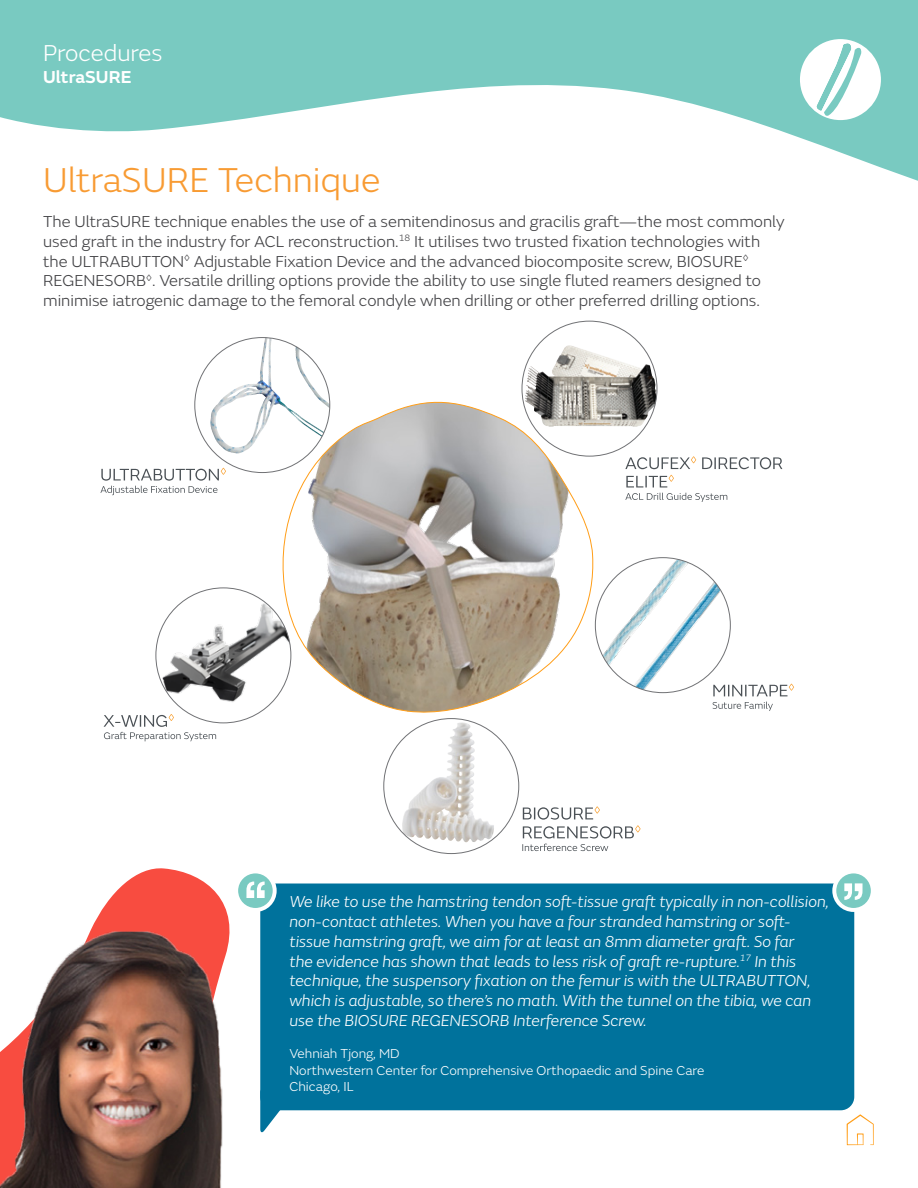
<style>
.page{position:relative;width:918px;height:1188px;background:#fff}
.page>*{position:absolute;margin:0;border:0;box-sizing:border-box;transform-origin:0 0}
.t1{font:300 36px "SN Emeric";color:#f89b33}
.Heading_16_19_2{font:300 24px "SN Emeric";color:#fff}
.Heading_16_19_2-2{font:600 18px "SN Emeric";color:#fff}
.Body_Text_11_13_2{font:300 16.5px/19.8px "SN Emeric";color:#404043}
.t2{font:italic 300 16.5px/19.8px "SN Emeric";color:#fff}
.t3{font:300 13.5px "SN Emeric";color:#fff}
</style>
<div class="page">
<svg style="left:0;top:0;width:918px;height:181px;fill:#79cac1"></svg>
<svg style="left:106px;top:868px;width:118px;height:36px;fill:#f84c40"></svg>
<div style="left:273px;top:884px;width:581px;height:226px;background:#00729c"></div>
<img style="left:0;top:904px;width:279px;height:284px">
<svg style="left:236px;top:871px;width:39px;height:39px"></svg>
<div style="left:234px;top:869px;width:43px;height:43px;border:4px solid #fff;border-radius:50%"></div>
<svg style="left:246px;top:882px;width:19px;height:16px"></svg>
<svg style="left:834px;top:871px;width:39px;height:39px"></svg>
<div style="left:832px;top:869px;width:43px;height:43px;border:4px solid #fff;border-radius:50%"></div>
<svg style="left:844px;top:883px;width:19px;height:17px"></svg>
<svg style="left:260px;top:1087px;width:26px;height:46px"></svg>
<div style="left:800px;top:39px;width:81px;height:81px;background:#fff;border-radius:50%"></div>
<svg style="left:815px;top:42px;width:49px;height:80px"></svg>
<svg style="left:277px;top:396px;width:317px;height:317px"></svg>
<svg style="left:847px;top:1114px;width:27px;height:31px"></svg>
<img style="left:210px;top:339px;width:55px;height:114px">
<svg style="left:100px;top:468px;width:126px;height:27px"></svg>
<img style="left:528px;top:347px;width:38px;height:29px">
<svg style="left:626px;top:475px;width:48px;height:12px"></svg>
<svg style="left:702px;top:457px;width:80px;height:12px"></svg>
<svg style="left:625px;top:456px;width:71px;height:13px"></svg>
<svg style="left:625px;top:493px;width:102px;height:9px"></svg>
<img style="left:595px;top:558px;width:135px;height:135px;border-radius:68px">
<svg style="left:713px;top:684px;width:81px;height:12px"></svg>
<svg style="left:713px;top:702px;width:60px;height:9px"></svg>
<img style="left:156px;top:588px;width:135px;height:135px;border-radius:67px">
<svg style="left:104px;top:714px;width:112px;height:27px"></svg>
<svg style="left:522px;top:807px;width:119px;height:44px"></svg>
<img style="left:402px;top:723px;width:92px;height:119px">
<p class="Heading_16_19_2" style="left:43px;top:38px;width:121px">Procedures</p>
<p class="Heading_16_19_2-2" style="left:43px;top:66px;width:90px">UltraSURE</p>
<p class="t1" style="left:43px;top:158px;width:339px">UltraSURE Technique</p>
<p class="Body_Text_11_13_2" style="left:43px;top:211px;width:743px">The UltraSURE technique enables the use of a semitendinosus and gracilis graft—the most commonly used graft in the industry for ACL reconstruction.<sup>18</sup> It utilises two trusted fixation technologies with the ULTRABUTTON<sup>◊</sup> Adjustable Fixation Device and the advanced biocomposite screw, BIOSURE<sup>◊ </sup>REGENESORB<sup>◊</sup>. Versatile drilling options provide the ability to use single fluted reamers designed to minimise iatrogenic damage to the femoral condyle when drilling or other preferred drilling options.</p>
<p class="t2" style="left:289px;top:892px;width:541px">We like to use the hamstring tendon soft-tissue graft typically in non-collision, non-contact athletes. When you have a four stranded hamstring or soft&shy;tissue hamstring graft, we aim for at least an 8mm diameter graft. So far<br>the evidence has shown that leads to less risk of graft re-rupture.<sup>17</sup> In this technique, the suspensory fixation on the femur is with the ULTRABUTTON, which is adjustable, so there’s no math. With the tunnel on the tibia, we can use the BIOSURE REGENESORB Interference Screw.</p>
<p class="t3" style="left:289px;top:1046px;width:112px">Vehniah Tjong, MD</p>
<p class="t3" style="left:289px;top:1062px;width:416px">Northwestern Center for Comprehensive Orthopaedic and Spine Care</p>
<p class="t3" style="left:289px;top:1078px;width:66px">Chicago, IL</p>
</div>
